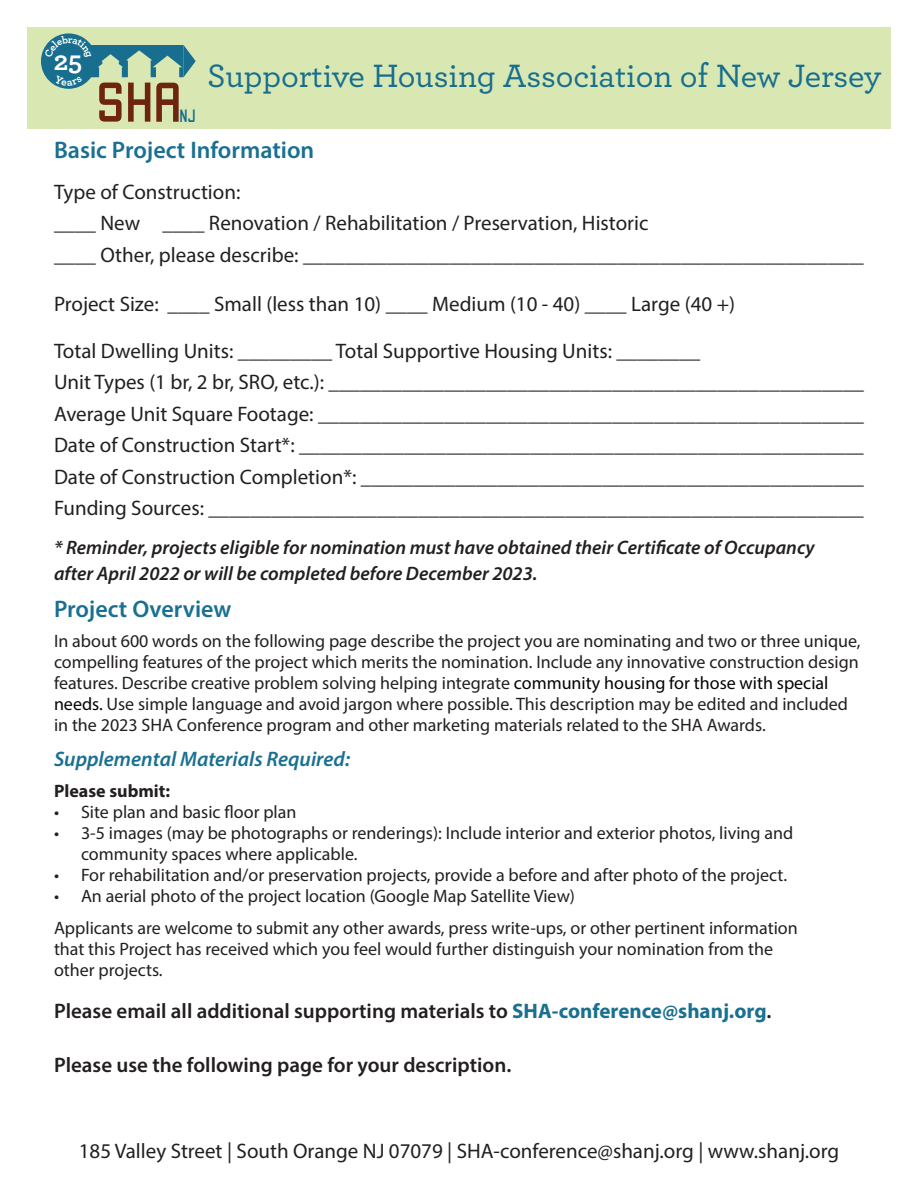
<style>
.page{position:relative;width:918px;height:1188px;background:#fff}
.page>*{position:absolute;margin:0;border:0;box-sizing:border-box;transform-origin:0 0}
.t1{font:57.15px "Babel Stone Modern";color:#6d250f}
.t2{font:500 33.9px "Archer";letter-spacing:-.005em;color:#176e8e}
.t3{font:700 27.6px "Archer";color:#fff}
.t4{font:600 24px "Myriad Pro";color:#197090}
.t5{font:21px "Myriad Pro";color:#231f20}
.t6{font:600 21px "Myriad Pro";color:#231f20}
.t7{font:italic 600 21px "Myriad Pro";color:#197090}
.t8{font:italic 600 19.5px/25.5px "Myriad Pro";color:#231f20}
.t9{font:18.3px "Babel Stone Modern";color:#176e8e;scale:.89 1}
.t10{font:18px/21px "Myriad Pro";color:#231f20}
.t11{font:700 18px "Myriad Pro";color:#231f20}
.s1{color:#040503}
.s2{font-weight:700;color:#197090}
</style>
<div class="page">
<div style="left:27px;top:27px;width:864px;height:102px;background:#d9e8b3"></div>
<svg style="left:41px;top:33px;width:55px;height:56px"></svg>
<svg style="left:45px;top:35px;width:151px;height:51px"></svg>
<h3 class="t3" style="left:54px;top:39px;width:30px">25</h3>
<h1 class="t1" style="left:94px;top:69px;width:92px">SHA</h1>
<p class="t9" style="left:179px;top:105px;width:21px">NJ</p>
<h2 class="t2" style="left:207px;top:52px;width:676px">Supportive Housing Association of New Jersey</h2>
<p class="t4" style="left:54px;top:135px;width:262px">Basic Project Information</p>
<p class="t5" style="left:54px;top:179px;width:188px">Type of Construction:</p>
<p class="t5" style="left:54px;top:210px;width:596px">____ New ____ Renovation / Rehabilitation / Preservation, Historic</p>
<p class="t5" style="left:54px;top:242px;width:811px">____ Other, please describe: _____________________________________________________</p>
<p class="t5" style="left:54px;top:291px;width:683px">Project Size: ____ Small (less than 10) ____ Medium (10 - 40) ____ Large (40 +)</p>
<p class="t5" style="left:54px;top:338px;width:648px">Total Dwelling Units: _________ Total Supportive Housing Units: ________</p>
<p class="t5" style="left:54px;top:369px;width:812px">Unit Types (1 br, 2 br, SRO, etc.): ___________________________________________________</p>
<p class="t5" style="left:54px;top:401px;width:812px">Average Unit Square Footage: ____________________________________________________</p>
<p class="t5" style="left:54px;top:432px;width:811px">Date of Construction Start*: _____________________________________________________</p>
<p class="t5" style="left:54px;top:464px;width:811px">Date of Construction Completion*: _______________________________________________</p>
<p class="t5" style="left:54px;top:495px;width:811px">Funding Sources: ______________________________________________________________</p>
<p class="t8" style="left:54px;top:535px;width:762px">* Reminder, projects eligible for nomination must have obtained their Certificate of Occupancy after April 2022 or will be completed before December 2023.</p>
<p class="t4" style="left:54px;top:594px;width:179px">Project Overview</p>
<p class="t10" style="left:54px;top:631px;width:808px">In about 600 words on the following page describe the project you are nominating and two or three unique,</p>
<p class="t10" style="left:54px;top:652px;width:806px">compelling features of the project which merits the nomination. Include any innovative construction design features. Describe creative problem solving helping integrate <span class="s1">community housing for those with special needs.</span> Use simple language and avoid jargon where possible. This description may be edited and included in the 2023 SHA Conference program and other marketing materials related to the SHA Awards.</p>
<p class="t7" style="left:54px;top:745px;width:298px">Supplemental Materials Required:</p>
<p class="t11" style="left:54px;top:780px;width:118px">Please submit:</p>
<p class="t10" style="left:54px;top:802px;width:244px">• Site plan and basic floor plan</p>
<p class="t10" style="left:81px;top:823px;width:714px;text-indent:-27px">• 3-5 images (may be photographs or renderings): Include interior and exterior photos, living and community spaces where applicable.</p>
<p class="t10" style="left:54px;top:865px;width:735px">• For rehabilitation and/or preservation projects, provide a before and after photo of the project.</p>
<p class="t10" style="left:54px;top:886px;width:523px">• An aerial photo of the project location (Google Map Satellite View)</p>
<p class="t10" style="left:54px;top:917px;width:745px">Applicants are welcome to submit any other awards, press write-ups, or other pertinent information</p>
<p class="t10" style="left:54px;top:938px;width:721px">that this Project has received which you feel would further distinguish your nomination from the</p>
<p class="t10" style="left:54px;top:959px;width:110px">other projects.</p>
<p class="t6" style="left:54px;top:997px;width:719px">Please email all additional supporting materials to <span class="s2">SHA-conference@shanj.org</span>.</p>
<p class="t6" style="left:54px;top:1051px;width:459px">Please use the following page for your description.</p>
<p class="t5" style="left:79px;top:1138px;width:762px">185 Valley Street | South Orange NJ 07079 | SHA‐conference@shanj.org | www.shanj.org</p>
</div>
